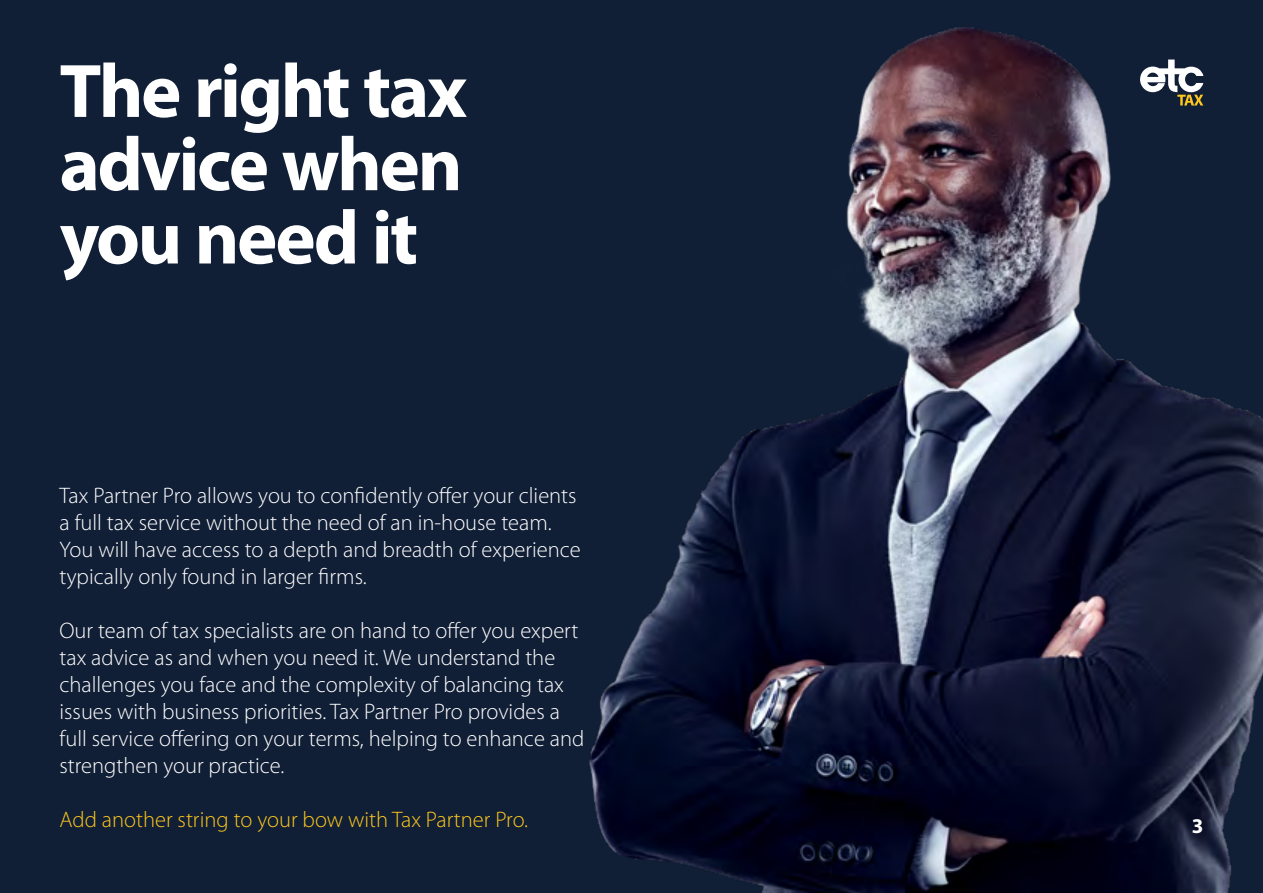
<style>
.page{position:relative;width:1263px;height:893px;background:#101e36}
.page>*{position:absolute;margin:0;border:0;box-sizing:border-box;transform-origin:0 0}
.t1{font:700 76.5px/73.3px "Myriad Pro";letter-spacing:-.035em;color:#fff;text-align:justify}
.t2{font:300 22.5px/27px "Myriad Pro";color:#fff}
.t3{font:300 22.5px "Myriad Pro";color:#fdc71e}
.t4{font:700 21px "Myriad Pro";color:#fff}
</style>
<div class="page">
<img style="left:589px;top:27px;width:674px;height:866px">
<svg style="left:1140px;top:60px;width:63px;height:46px"></svg>
<p class="t1" style="left:60px;top:55px;width:409px">The right tax advice when you need it</p>
<p class="t2" style="left:60px;top:483px;width:523px">Tax Partner Pro allows you to confidently offer your clients a full tax service without the need of an in-house team.<br>You will have access to a depth and breadth of experience typically only found in larger firms.</p>
<p class="t2" style="left:60px;top:618px;width:526px">Our team of tax specialists are on hand to offer you expert tax advice as and when you need it. We understand the challenges you face and the complexity of balancing tax issues with business priorities. Tax Partner Pro provides a full service offering on your terms, helping to enhance and strengthen your practice.</p>
<p class="t3" style="left:60px;top:808px;width:470px">Add another string to your bow with Tax Partner Pro.</p>
<p class="t4" style="left:1192px;top:815px;width:13px">3</p>
</div>
